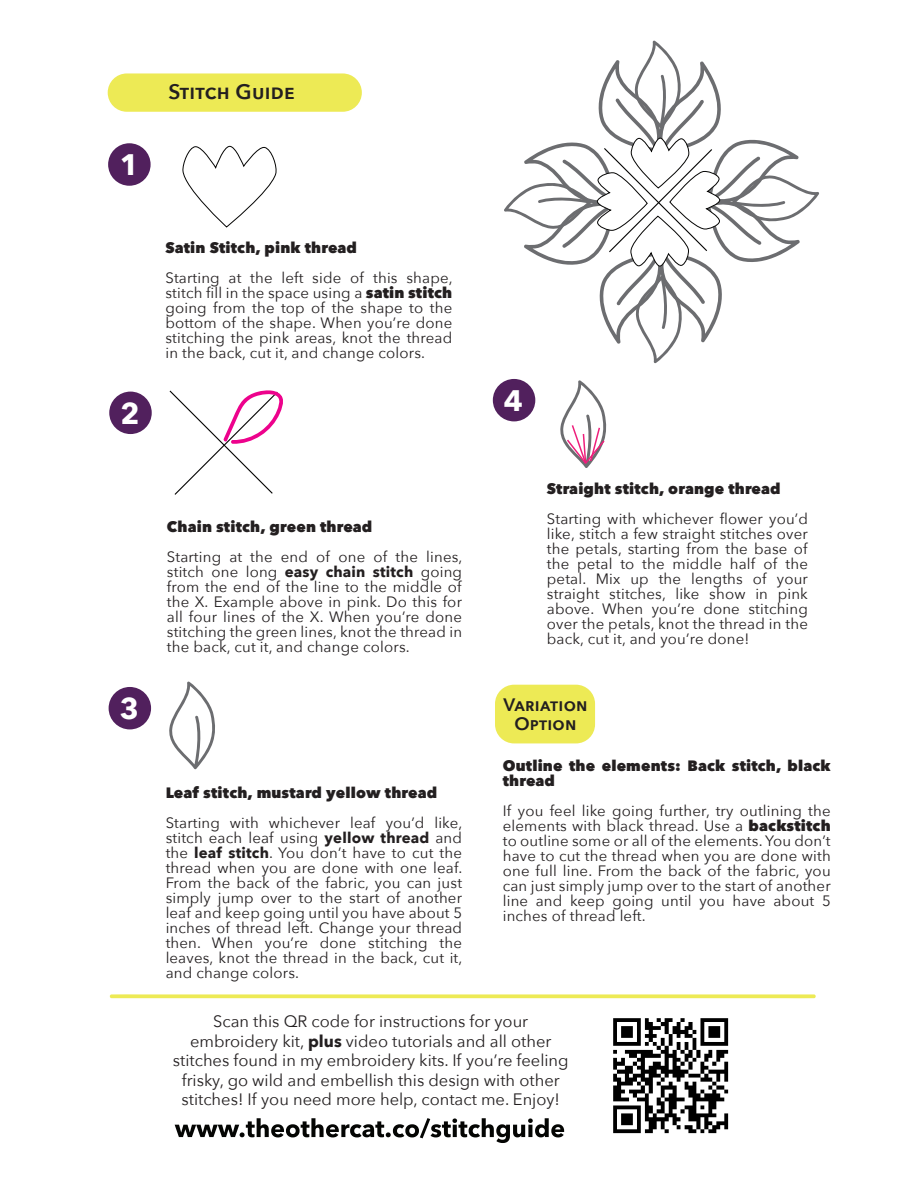
<style>
.page{position:relative;width:918px;height:1188px;background:#fff}
.page>*{position:absolute;margin:0;border:0;box-sizing:border-box;transform-origin:0 0}
.t1{font:700 29.55px "Avenir Next";color:#fff}
.t2{font:600 21px "Avenir Next";letter-spacing:.01em;color:#231f20}
.t3{font:600 18px/19.5px "Avenir Next";letter-spacing:.01em;color:#231f20;text-align:center}
.t4{font:16.5px/19.5px "Avenir Next";color:#231f20;text-align:center}
.t5{font:15px/15px "Avenir Next";letter-spacing:.01em;color:#231f20;text-align:justify}
.t6{font:800 15px/15px "Avenir Next";letter-spacing:.01em;color:#231f20}
.s1{font-weight:800}
.s2{font-weight:700}
</style>
<div class="page">
<div style="left:108px;top:73px;width:254px;height:39px;background:#edea55;border-radius:19px"></div>
<div style="left:108px;top:143px;width:43px;height:43px;background:#51205d;border-radius:50%"></div>
<div style="left:109px;top:392px;width:43px;height:42px;background:#51205d;border-radius:50%"></div>
<div style="left:109px;top:687px;width:42px;height:42px;background:#51205d;border-radius:50%"></div>
<img style="left:613px;top:1018px;width:116px;height:116px">
<svg style="left:504px;top:41px;width:315px;height:322px"></svg>
<svg style="left:182px;top:145px;width:95px;height:83px"></svg>
<svg style="left:169px;top:390px;width:114px;height:105px"></svg>
<svg style="left:169px;top:681px;width:46px;height:88px"></svg>
<div style="left:493px;top:379px;width:42px;height:42px;background:#51205d;border-radius:50%"></div>
<div style="left:495px;top:685px;width:100px;height:58px;background:#edea55;border-radius:19px"></div>
<svg style="left:560px;top:380px;width:47px;height:88px"></svg>
<svg style="left:109px;top:994px;width:707px;height:4px;background:#efec68"></svg>
<svg style="left:175px;top:1118px;width:389px;height:25px"></svg>
<h1 class="t1" style="left:120px;top:139px;width:21px">1</h1>
<h1 class="t1" style="left:120px;top:388px;width:21px">2</h1>
<h1 class="t1" style="left:120px;top:684px;width:21px">3</h1>
<h2 class="t2" style="left:168px;top:74px;width:128px">STITCH GUIDE</h2>
<p class="t6" style="left:165px;top:240px;width:193px">Satin Stitch, pink thread</p>
<p class="t5" style="left:165px;top:269px;width:289px">Starting at the left side of this shape, stitch fill in the space using a <span class="s1">satin stitch </span>going from the top of the shape to the bottom of the shape. When you’re done stitching the pink areas, knot the thread in the back, cut it, and change colors.</p>
<p class="t6" style="left:167px;top:519px;width:207px">Chain stitch, green thread</p>
<p class="t5" style="left:167px;top:548px;width:297px">Starting at the end of one of the lines, stitch one long <span class="s2">easy chain stitch</span> going from the end of the line to the middle of the X. Example above in pink. Do this for all four lines of the X. When you’re done stitching the green lines, knot the thread in the back, cut it, and change colors.</p>
<p class="t6" style="left:166px;top:785px;width:273px">Leaf stitch, mustard yellow thread</p>
<p class="t5" style="left:166px;top:814px;width:298px">Starting with whichever leaf you’d like, stitch each leaf using <span class="s2">yellow thread</span> and the <span class="s2">leaf stitch</span>. You don’t have to cut the thread when you are done with one leaf.<br>From the back of the fabric, you can just simply jump over to the start of another leaf and keep going until you have about 5 inches of thread left. Change your thread then. When you’re done stitching the leaves, knot the thread in the back, cut it, and change colors.</p>
<h1 class="t1" style="left:504px;top:376px;width:21px">4</h1>
<p class="t6" style="left:547px;top:481px;width:235px">Straight stitch, orange thread</p>
<p class="t5" style="left:547px;top:511px;width:263px">Starting with whichever flower you’d like, stitch a few straight stitches over the petals, starting from the base of the petal to the middle half of the petal. Mix up the lengths of your straight stitches, like show in pink above. When you’re done stitching over the petals, knot the thread in the back, cut it, and you’re done!</p>
<p class="t3" style="left:503px;top:695px;width:86px">VARIATION<br>OPTION</p>
<p class="t6" style="left:503px;top:759px;width:329px">Outline the elements: Back stitch, black thread</p>
<p class="t5" style="left:503px;top:803px;width:329px">If you feel like going further, try outlining the elements with black thread. Use a <span class="s1">backstitch </span>to outline some or all of the elements. You don’t have to cut the thread when you are done with one full line. From the back of the fabric, you can just simply jump over to the start of another line and keep going until you have about 5 inches of thread left.</p>
<p class="t4" style="left:173px;top:1011px;width:397px">Scan this QR code for instructions for your embroidery kit, <span class="s2">plus</span> video tutorials and all other stitches found in my embroidery kits. If you’re feeling frisky, go wild and embellish this design with other stitches! If you need more help, contact me. Enjoy!</p>
</div>
